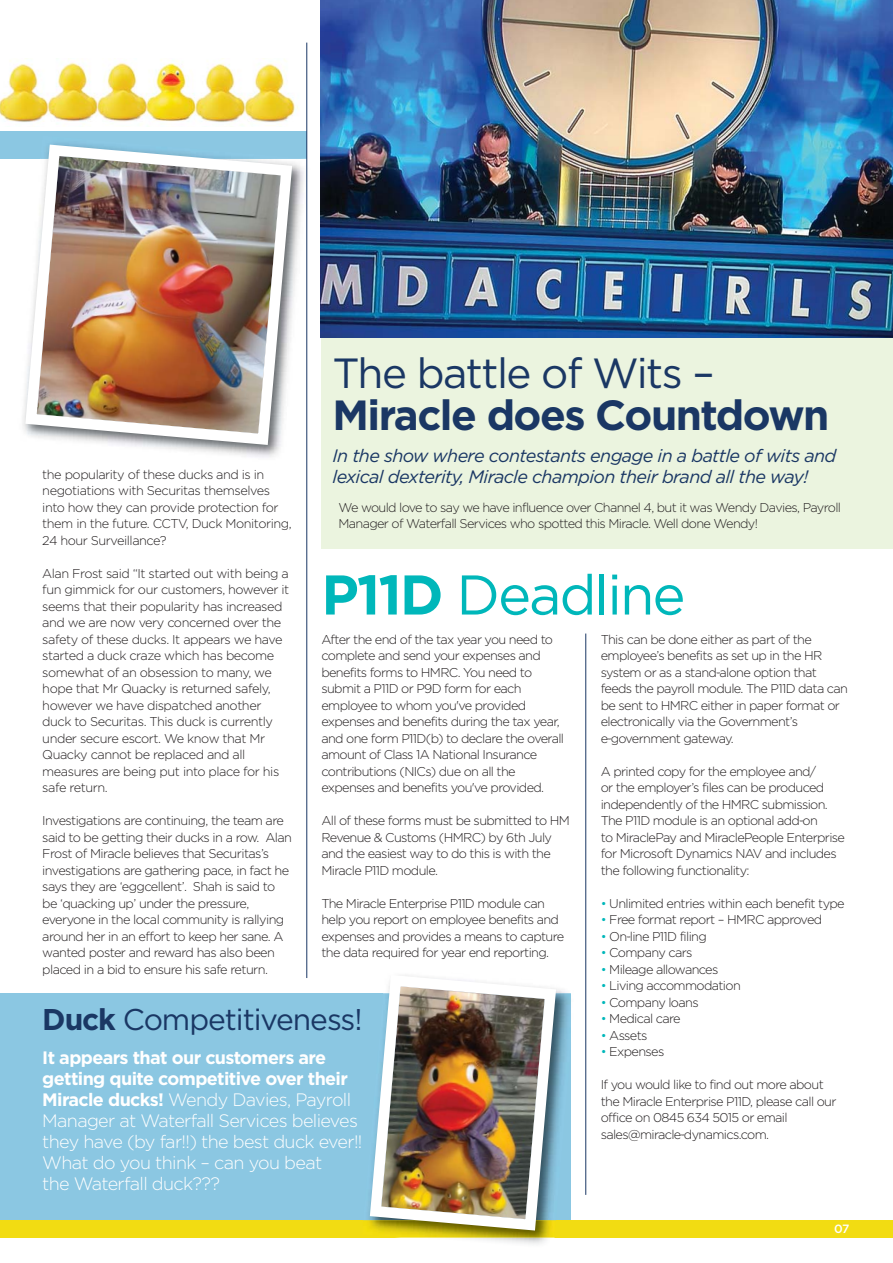
<style>
.page{position:relative;width:893px;height:1263px;background:#fff}
.page>*{position:absolute;margin:0;border:0;box-sizing:border-box;transform-origin:0 0}
.t1{font:55.8px "Gotham";letter-spacing:-.035em;color:#00b7ba}
.t2{font:700 42.15px "Gotham";letter-spacing:-.035em;color:#1a3764}
.t3{font:42.15px "Gotham";letter-spacing:-.035em;color:#1a3764}
.t4{font:30px "Gotham";letter-spacing:-.035em;color:#1a3764}
.t5{font:300 18px/21px "Gotham";letter-spacing:-.035em;color:#fff}
.t6{font:italic 18px/21px "Gotham";letter-spacing:-.035em;color:#1a3764}
.t7{font:300 12.75px/16.5px "Gotham";letter-spacing:-.05em;color:#231f20}
.t8{font:500 12px "Gotham";color:#fff}
.s1{font-weight:700}
.s2{font-family:"Labtop 3 D";font-weight:400}
.s3{color:#00b7ba}
</style>
<div class="page">
<img style="left:0;top:58px;width:299px;height:67px">
<div style="left:321px;top:0;width:571px;height:549px;background:#ebf4df"></div>
<div style="left:0;top:993px;width:571px;height:227px;background:#8bc7e2"></div>
<div style="left:0;top:1220px;width:892px;height:17px;background:#f2dc12"></div>
<img style="left:394px;top:1237px;width:160px;height:7px">
<img style="left:562px;top:993px;width:9px;height:76px">
<img style="left:363px;top:1220px;width:185px;height:17px">
<img style="left:364px;top:975px;width:198px;height:261px">
<div style="left:0;top:132px;width:307px;height:27px;background:#8bc7e2"></div>
<img style="left:200px;top:159px;width:108px;height:305px">
<img style="left:22px;top:144px;width:276px;height:307px">
<img style="left:320px;top:0;width:572px;height:338px">
<hr style="left:306px;top:43px;width:1px;height:935px;background:#1a3764">
<hr style="left:585px;top:634px;width:1px;height:561px;background:#1a3764">
<h2 class="t3" style="left:332px;top:357px;width:384px">The battle of Wits –</h2>
<h2 class="t2" style="left:332px;top:400px;width:498px">Miracle does Countdown</h2>
<h3 class="t6" style="left:333px;top:446px;width:505px">In the show where contestants engage in a battle of wits and lexical dexterity, Miracle champion their brand all the way!</h3>
<p class="t7" style="left:42px;top:467px;width:251px">the popularity of these ducks and is in negotiations with Securitas themselves into how they can provide protection for them in the future. CCTV, Duck Monitoring, 24 hour Surveillance?</p>
<p class="t7" style="left:42px;top:566px;width:248px">Alan Frost said “It started out with being a fun gimmick for our customers, however it seems that their popularity has increased and we are now very concerned over the safety of these ducks. It appears we have started a duck craze which has become somewhat of an obsession to many, we hope that Mr Quacky is returned safely, however we have dispatched another duck to Securitas. This duck is currently under secure escort. We know that Mr Quacky cannot be replaced and all measures are being put into place for his safe return.</p>
<p class="t7" style="left:42px;top:813px;width:251px">Investigations are continuing, the team are said to be getting their ducks in a row. Alan Frost of Miracle believes that Securitas’s investigations are gathering pace, in fact he says they are ‘eggcellent’. Shah is said to be ‘quacking up’ under the pressure, everyone in the local community is rallying around her in an effort to keep her sane. A wanted poster and reward has also been placed in a bid to ensure his safe return.</p>
<h3 class="t4" style="left:42px;top:1008px;width:322px"><span class="s1">Duck</span> Competitiveness!</h3>
<p class="t5" style="left:42px;top:1048px;width:322px"><span class="s1">It appears that our customers are getting quite competitive over their Miracle ducks!</span> Wendy Davies, Payroll Manager at Waterfall Services believes they have (by far!!) the best duck ever!!<br>What do you think – can you beat<br>the Waterfall duck???</p>
<p class="t7" style="left:338px;top:500px;width:504px">We would love to say we have influence over Channel 4, but it was Wendy Davies, Payroll<br>Manager of Waterfall Services who spotted this Miracle. Well done Wendy!</p>
<h1 class="t1" style="left:321px;top:574px;width:366px"><span class="s1">P11D</span> Deadline</h1>
<p class="t7" style="left:601px;top:632px;width:249px">This can be done either as part of the employee’s benefits as set up in the HR system or as a stand<span class="s2">-</span>alone option that feeds the payroll module. The P11D data can be sent to HMRC either in paper format or electronically via the Government’s e<span class="s2">-</span>government gateway.</p>
<p class="t7" style="left:601px;top:764px;width:246px">A printed copy for the employee and/<br>or the employer’s files can be produced independently of the HMRC submission.<br>The P11D module is an optional add<span class="s2">-</span>on<br>to MiraclePay and MiraclePeople Enterprise for Microsoft Dynamics NAV and includes the following functionality:</p>
<p class="t7" style="left:601px;top:896px;width:245px"><span class="s3">•</span> Unlimited entries within each benefit type</p>
<p class="t7" style="left:601px;top:912px;width:223px"><span class="s3">•</span> Free format report – HMRC approved</p>
<p class="t7" style="left:601px;top:929px;width:108px"><span class="s3">•</span> On<span class="s2">-</span>line P11D filing</p>
<p class="t7" style="left:601px;top:945px;width:93px"><span class="s3">•</span> Company cars</p>
<p class="t7" style="left:601px;top:962px;width:119px"><span class="s3">•</span> Mileage allowances</p>
<p class="t7" style="left:601px;top:978px;width:142px"><span class="s3">•</span> Living accommodation</p>
<p class="t7" style="left:601px;top:995px;width:99px"><span class="s3">•</span> Company loans</p>
<p class="t7" style="left:601px;top:1011px;width:81px"><span class="s3">•</span> Medical care</p>
<p class="t7" style="left:601px;top:1028px;width:48px"><span class="s3">•</span> Assets</p>
<p class="t7" style="left:601px;top:1044px;width:65px"><span class="s3">•</span> Expenses</p>
<p class="t7" style="left:601px;top:1077px;width:237px">If you would like to find out more about the Miracle Enterprise P11D, please call our office on 0845 634 5015 or email sales@miracle<span class="s2">-</span>dynamics.com.</p>
<p class="t7" style="left:321px;top:632px;width:244px">After the end of the tax year you need to complete and send your expenses and benefits forms to HMRC. You need to submit a P11D or P9D form for each employee to whom you've provided expenses and benefits during the tax year, and one form P11D(b) to declare the overall amount of Class 1A National Insurance contributions (NICs) due on all the expenses and benefits you've provided.</p>
<p class="t7" style="left:321px;top:813px;width:250px">All of these forms must be submitted to HM Revenue &amp; Customs (HMRC) by 6th July and the easiest way to do this is with the Miracle P11D module.</p>
<p class="t7" style="left:321px;top:896px;width:244px">The Miracle Enterprise P11D module can help you report on employee benefits and expenses and provides a means to capture the data required for year end reporting.</p>
<p class="t8" style="left:834px;top:1224px;width:17px">07</p>
</div>
